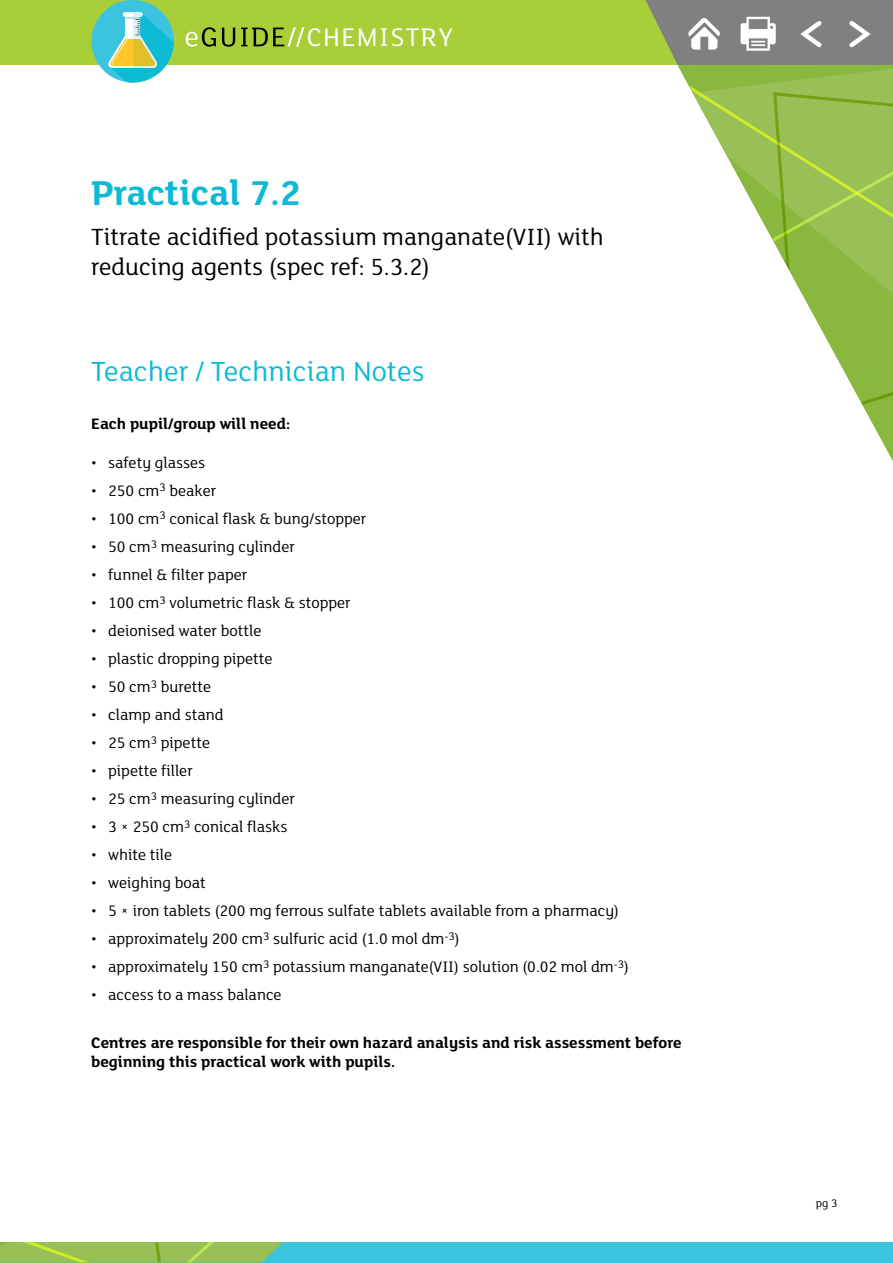
<style>
.page{position:relative;width:893px;height:1263px;background:#fff}
.page>*{position:absolute;margin:0;border:0;box-sizing:border-box;transform-origin:0 0}
.t1{font:700 37.5px "FS Lola";color:#0dbad6}
.t2{font:30px "FS Lola";color:#0dbad6}
.t3{font:27.75px "FS Lola";letter-spacing:.05em;color:#fff}
.t4{font:25.5px/30px "FS Lola";color:#000}
.t5{font:16.5px "FS Lola";color:#000}
.Body{font:700 16.5px/19.5px "FS Lola";color:#000}
.t6{font:12px "FS Lola";color:#000}
</style>
<div class="page">
<div style="left:0;top:0;width:893px;height:65px;background:#a9cf38"></div>
<svg style="left:186px;top:27px;width:30px;height:20px"></svg>
<svg style="left:222px;top:28px;width:13px;height:19px"></svg>
<svg style="left:241px;top:27px;width:63px;height:20px"></svg>
<div style="left:0;top:1242px;width:893px;height:21px;background:#3cc3de"></div>
<svg style="left:645px;top:0;width:248px;height:65px"></svg>
<svg style="left:678px;top:65px;width:215px;height:389px"></svg>
<svg style="left:771px;top:91px;width:122px;height:336px"></svg>
<svg style="left:0;top:1242px;width:283px;height:20px"></svg>
<div style="left:91px;top:0;width:83px;height:82px;background:#3cc3df;border-radius:50%"></div>
<svg style="left:107px;top:12px;width:67px;height:70px"></svg>
<h3 class="t3" style="left:307px;top:19px;width:148px">CHEMISTRY</h3>
<h1 class="t1" style="left:91px;top:167px;width:211px">Practical 7.2</h1>
<h3 class="t4" style="left:91px;top:220px;width:514px">Titrate acidified potassium manganate(VII) with reducing agents (spec ref: 5.3.2)</h3>
<h3 class="t2" style="left:91px;top:351px;width:335px">Teacher / Technician Notes</h3>
<p class="Body" style="left:91px;top:413px;width:200px">Each pupil/group will need:</p>
<p class="t5" style="left:91px;top:452px;width:116px">• safety glasses</p>
<p class="t5" style="left:91px;top:480px;width:127px">• 250 cm<sup>3</sup> beaker</p>
<p class="t5" style="left:91px;top:508px;width:277px">• 100 cm<sup>3</sup> conical flask &amp; bung/stopper</p>
<p class="t5" style="left:91px;top:536px;width:205px">• 50 cm<sup>3</sup> measuring cylinder</p>
<p class="t5" style="left:91px;top:564px;width:158px">• funnel &amp; filter paper</p>
<p class="t5" style="left:91px;top:592px;width:261px">• 100 cm<sup>3</sup> volumetric flask &amp; stopper</p>
<p class="t5" style="left:91px;top:620px;width:172px">• deionised water bottle</p>
<p class="t5" style="left:91px;top:648px;width:183px">• plastic dropping pipette</p>
<p class="t5" style="left:91px;top:676px;width:121px">• 50 cm<sup>3</sup> burette</p>
<p class="t5" style="left:91px;top:704px;width:134px">• clamp and stand</p>
<p class="t5" style="left:91px;top:732px;width:120px">• 25 cm<sup>3</sup> pipette</p>
<p class="t5" style="left:91px;top:760px;width:103px">• pipette filler</p>
<p class="t5" style="left:91px;top:788px;width:205px">• 25 cm<sup>3</sup> measuring cylinder</p>
<p class="t5" style="left:91px;top:816px;width:198px">• 3 × 250 cm<sup>3</sup> conical flasks</p>
<p class="t5" style="left:91px;top:844px;width:82px">• white tile</p>
<p class="t5" style="left:91px;top:872px;width:116px">• weighing boat</p>
<p class="t5" style="left:91px;top:900px;width:529px">• 5 × iron tablets (200 mg ferrous sulfate tablets available from a pharmacy)</p>
<p class="t5" style="left:91px;top:928px;width:370px">• approximately 200 cm<sup>3</sup> sulfuric acid (1.0 mol dm<sup>-3</sup>)</p>
<p class="t5" style="left:91px;top:956px;width:539px">• approximately 150 cm<sup>3</sup> potassium manganate(VII) solution (0.02 mol dm<sup>-3</sup>)</p>
<p class="t5" style="left:91px;top:984px;width:192px">• access to a mass balance</p>
<p class="Body" style="left:91px;top:1032px;width:592px">Centres are responsible for their own hazard analysis and risk assessment before beginning this practical work with pupils.</p>
<p class="t6" style="left:816px;top:1195px;width:23px">pg 3</p>
</div>
